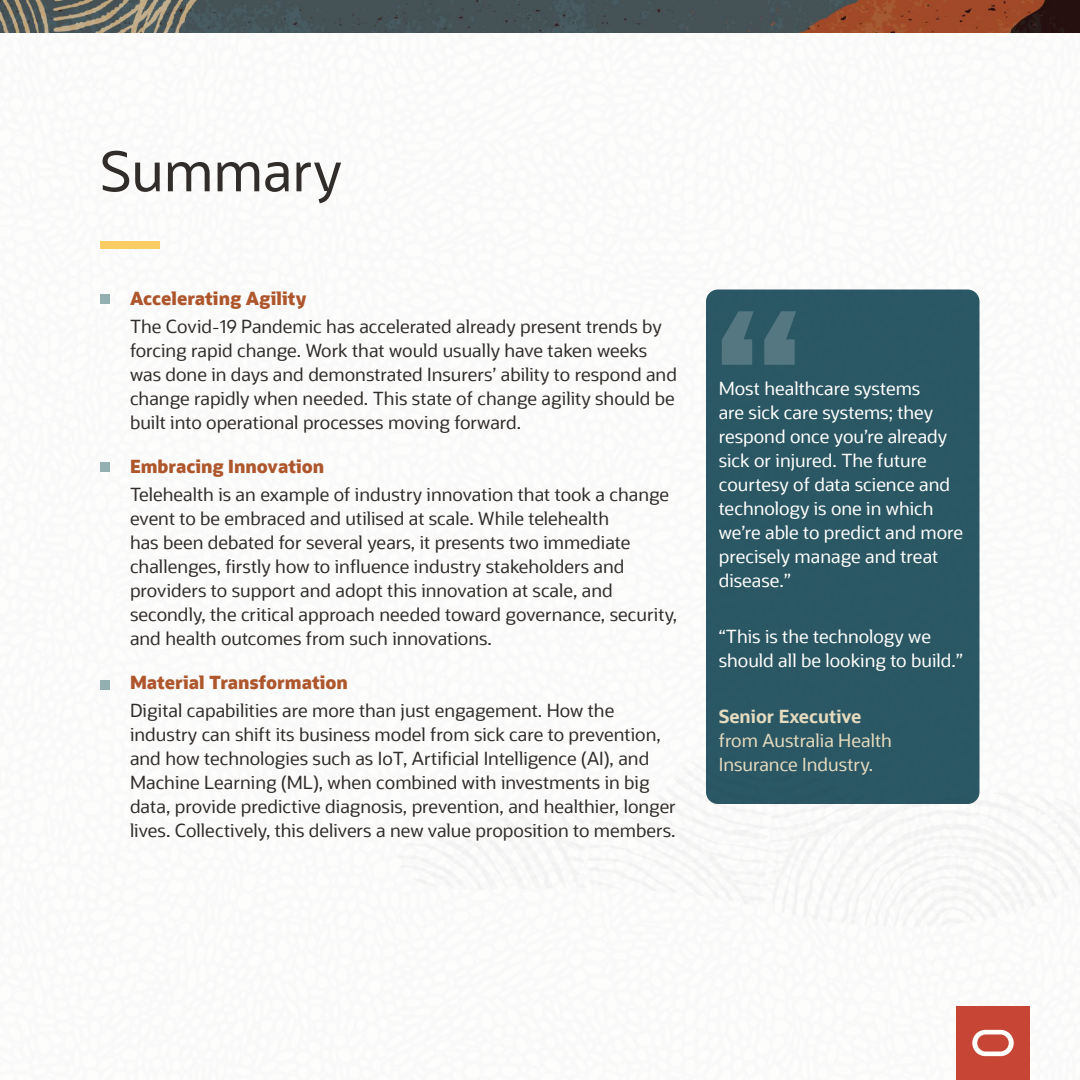
<style>
.page{position:relative;width:1080px;height:1080px;background:#fff}
.page>*{position:absolute;margin:0;border:0;box-sizing:border-box;transform-origin:0 0}
.t1{font:700 180px "Oracle Sans";color:#fffffb}
.t2{font:55px "Oracle Sans";color:#312d2a}
.t3{font:18px/24px "Oracle Sans";color:#312d2a}
.t4{font:18px/24px "Oracle Sans";color:#fffffb}
.t5{font:800 18px "Oracle Sans";color:#ae562c}
.t6{font:18px/24px "Oracle Sans";color:#e5dbbe}
.s1{font-weight:700}
</style>
<div class="page">
<div style="left:956px;top:1006px;width:74px;height:74px;background:#c64534"></div>
<svg style="left:972px;top:1030px;width:42px;height:26px"></svg>
<img style="left:0;top:0;width:1080px;height:32px">
<div style="left:706px;top:290px;width:274px;height:514px;background:#2c5967;border-radius:12px"></div>
<div style="left:100px;top:241px;width:60px;height:8px;background:#facd62"></div>
<div style="left:100px;top:294px;width:10px;height:10px;background:#94afaf"></div>
<div style="left:100px;top:680px;width:10px;height:10px;background:#94afaf"></div>
<div style="left:100px;top:462px;width:10px;height:10px;background:#94afaf"></div>
<p class="t2" style="left:100px;top:138px;width:243px">Summary</p>
<p class="t5" style="left:130px;top:286px;width:178px">Accelerating Agility</p>
<p class="t3" style="left:130px;top:314px;width:548px">The Covid-19 Pandemic has accelerated already present trends by forcing rapid change. Work that would usually have taken weeks was done in days and demonstrated Insurers’ ability to respond and change rapidly when needed. This state of change agility should be built into operational processes moving forward.</p>
<p class="t5" style="left:130px;top:454px;width:196px">Embracing Innovation</p>
<p class="t3" style="left:130px;top:482px;width:549px">Telehealth is an example of industry innovation that took a change event to be embraced and utilised at scale. While telehealth<br>has been debated for several years, it presents two immediate challenges, firstly how to influence industry stakeholders and providers to support and adopt this innovation at scale, and secondly, the critical approach needed toward governance, security, and health outcomes from such innovations.</p>
<p class="t5" style="left:130px;top:670px;width:220px">Material Transformation</p>
<p class="t3" style="left:130px;top:698px;width:547px">Digital capabilities are more than just engagement. How the industry can shift its business model from sick care to prevention, and how technologies such as IoT, Artificial Intelligence (AI), and Machine Learning (ML), when combined with investments in big data, provide predictive diagnosis, prevention, and healthier, longer lives. Collectively, this delivers a new value proposition to members.</p>
<h1 class="t1" style="left:717px;top:263px;width:86px">“</h1>
<p class="t4" style="left:719px;top:376px;width:246px">Most healthcare systems<br>are sick care systems; they respond once you’re already sick or injured. The future courtesy of data science and technology is one in which we’re able to predict and more precisely manage and treat disease.”</p>
<p class="t4" style="left:719px;top:624px;width:246px">“This is the technology we should all be looking to build.”</p>
<p class="t6" style="left:719px;top:704px;width:175px"><span class="s1">Senior Executive </span>from Australia Health<br>Insurance Industry.</p>
</div>
